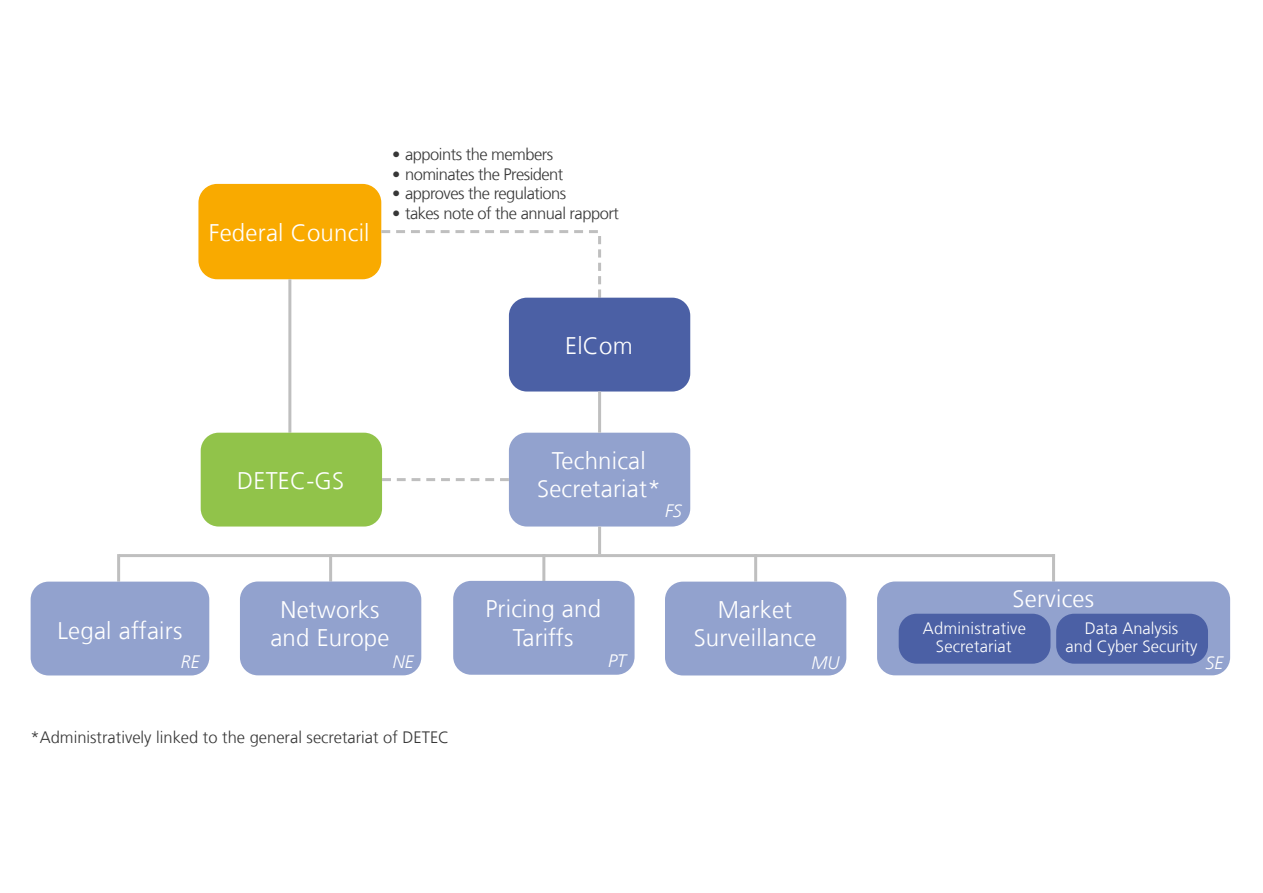
<style>
.page{position:relative;width:1263px;height:893px;background:#fff}
.page>*{position:absolute;margin:0;border:0;box-sizing:border-box;transform-origin:0 0}
.t1{font:300 24px/28.8px "Frutiger LT Com";letter-spacing:.01em;color:#fff;text-align:center}
.t2{font:italic 300 18px "Frutiger LT Com";color:#fff}
.t3{font:300 16.5px "Frutiger LT Com";letter-spacing:-.03em;color:#373737}
.t4{font:300 16.5px "Frutiger LT Com";color:#373737}
.t5{font:300 16.5px/18px "Frutiger LT Com";color:#fff;text-align:center}
</style>
<div class="page">
<div style="left:199px;top:185px;width:182px;height:94px;background:#f9aa00;border-radius:18px"></div>
<div style="left:198px;top:184px;width:183px;height:95px;border:2px solid #f9aa00;border-radius:18px"></div>
<hr style="left:288px;top:279px;width:3px;height:154px;background:#bfbfbf">
<svg style="left:381px;top:230px;width:220px;height:68px"></svg>
<hr style="left:119px;top:554px;width:936px;height:3px;background:#bfbfbf">
<div style="left:509px;top:298px;width:181px;height:93px;background:#4b60a5;border-radius:18px"></div>
<div style="left:201px;top:433px;width:181px;height:93px;background:#91c34a;border-radius:18px"></div>
<div style="left:509px;top:433px;width:181px;height:93px;background:#92a2ce;border-radius:18px"></div>
<hr style="left:598px;top:391px;width:3px;height:42px;background:#bfbfbf">
<svg style="left:382px;top:478px;width:127px;height:3px"></svg>
<hr style="left:598px;top:526px;width:3px;height:28px;background:#bfbfbf">
<hr style="left:117px;top:554px;width:3px;height:28px;background:#bfbfbf">
<hr style="left:1052px;top:554px;width:3px;height:28px;background:#bfbfbf">
<hr style="left:542px;top:554px;width:3px;height:28px;background:#bfbfbf">
<hr style="left:329px;top:554px;width:3px;height:28px;background:#bfbfbf">
<hr style="left:754px;top:554px;width:3px;height:28px;background:#bfbfbf">
<div style="left:665px;top:582px;width:181px;height:93px;background:#92a2ce;border-radius:18px"></div>
<div style="left:453px;top:581px;width:181px;height:94px;background:#92a2ce;border-radius:18px"></div>
<div style="left:240px;top:581px;width:181px;height:94px;background:#92a2ce;border-radius:18px"></div>
<div style="left:31px;top:582px;width:178px;height:93px;background:#92a2ce;border-radius:18px"></div>
<div style="left:877px;top:581px;width:353px;height:94px;background:#92a2ce;border-radius:18px"></div>
<div style="left:1056px;top:614px;width:152px;height:50px;background:#4b60a5;border-radius:18px"></div>
<div style="left:899px;top:614px;width:151px;height:50px;background:#4b60a5;border-radius:18px"></div>
<p class="t1" style="left:209px;top:219px;width:162px">Federal Council</p>
<p class="t3" style="left:392px;top:145px;width:163px">• appoints the members</p>
<p class="t3" style="left:392px;top:164px;width:173px">• nominates the President</p>
<p class="t3" style="left:392px;top:184px;width:176px">• approves the regulations</p>
<p class="t3" style="left:392px;top:204px;width:228px">• takes note of the annual rapport</p>
<p class="t1" style="left:565px;top:331px;width:69px">ElCom</p>
<p class="t1" style="left:57px;top:616px;width:127px">Legal affairs</p>
<p class="t1" style="left:237px;top:466px;width:109px">DETEC-GS</p>
<p class="t1" style="left:270px;top:595px;width:121px">Networks and Europe</p>
<p class="t1" style="left:537px;top:446px;width:125px">Technical<br>Secretariat*</p>
<p class="t2" style="left:665px;top:500px;width:18px">FS</p>
<p class="t1" style="left:485px;top:594px;width:117px">Pricing and<br>Tariffs</p>
<p class="t1" style="left:694px;top:595px;width:124px">Market<br>Surveillance</p>
<p class="t2" style="left:181px;top:651px;width:21px">RE</p>
<p class="t2" style="left:393px;top:651px;width:23px">NE</p>
<p class="t2" style="left:608px;top:650px;width:19px">PT</p>
<p class="t2" style="left:811px;top:652px;width:30px">MU</p>
<p class="t4" style="left:31px;top:728px;width:420px">*Administratively linked to the general secretariat of DETEC</p>
<p class="t1" style="left:1012px;top:584px;width:83px">Services</p>
<p class="t5" style="left:923px;top:619px;width:104px">Administrative<br>Secretariat</p>
<p class="t5" style="left:1065px;top:619px;width:134px">Data Analysis<br>and Cyber Security</p>
<p class="t2" style="left:1205px;top:652px;width:19px">SE</p>
</div>
